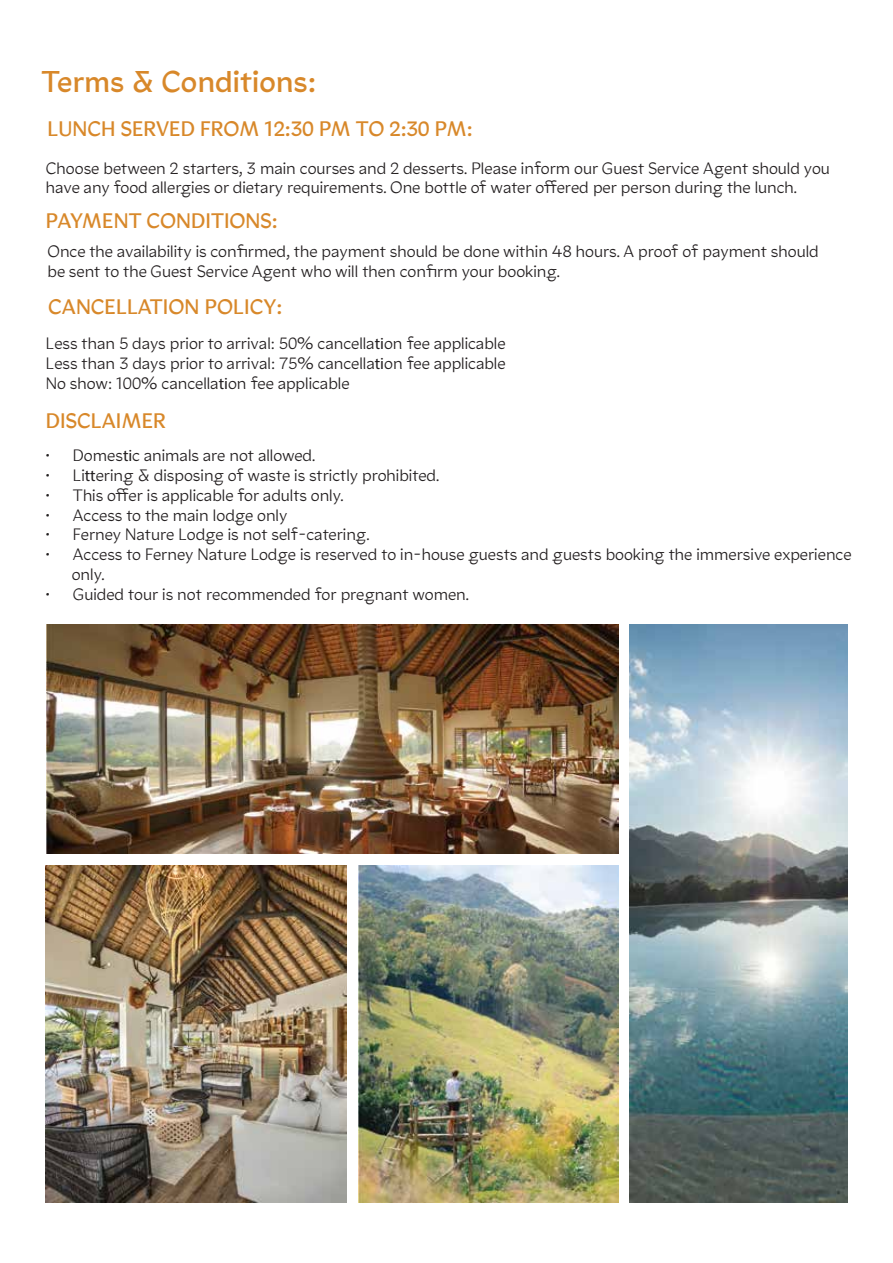
<style>
.page{position:relative;width:893px;height:1263px;background:#fff}
.page>*{position:absolute;margin:0;border:0;box-sizing:border-box;transform-origin:0 0}
.t1{font:600 30px "Yport";color:#d8882a}
.t2{font:600 21px "Yport";color:#d8882a}
.t3{font:16.5px/19.8px "Yport";color:#231f20}
.s1{font-family:"Myriad Pro"}
</style>
<div class="page">
<img style="left:47px;top:624px;width:572px;height:230px">
<img style="left:46px;top:865px;width:301px;height:337px">
<img style="left:358px;top:865px;width:261px;height:337px">
<img style="left:629px;top:624px;width:218px;height:578px">
<h1 class="t1" style="left:42px;top:62px;width:276px">Terms &amp; Conditions:</h1>
<p class="t2" style="left:48px;top:114px;width:426px">LUNCH SERVED FROM 12:30 PM TO 2:30 PM:</p>
<p class="t3" style="left:46px;top:158px;width:785px">Choose between 2 starters, 3 main courses and 2 desserts. Please inform our Guest Service Agent should you have any food allergies or dietary requirements. One bottle of water offered per person during the lunch.</p>
<p class="t2" style="left:46px;top:206px;width:233px">PAYMENT CONDITIONS:</p>
<p class="t3" style="left:48px;top:242px;width:773px">Once the availability is confirmed, the payment should be done within 48 hours. A proof of payment should be sent to the Guest Service Agent who will then confirm your booking.</p>
<p class="t2" style="left:48px;top:293px;width:235px">CANCELLATION POLICY:</p>
<p class="t3" style="left:46px;top:334px;width:461px;text-align:justify">Less than 5 days prior to arrival: 50% cancella<span class="s1">ti</span>on fee applicable Less than 3 days prior to arrival: 75% cancella<span class="s1">ti</span>on fee applicable No show: 100% cancella<span class="s1">ti</span>on fee applicable</p>
<p class="t2" style="left:46px;top:406px;width:122px">DISCLAIMER</p>
<p class="t3" style="left:46px;top:446px;width:271px">• Domes<span class="s1">ti</span>c animals are not allowed.</p>
<p class="t3" style="left:46px;top:465px;width:395px">• Li<span class="s1">tt</span>ering &amp; disposing of waste is strictly prohibited.</p>
<p class="t3" style="left:46px;top:485px;width:299px">• This offer is applicable for adults only.</p>
<p class="t3" style="left:46px;top:505px;width:243px">• Access to the main lodge only</p>
<p class="t3" style="left:46px;top:525px;width:325px">• Ferney Nature Lodge is not self-catering.</p>
<p class="t3" style="left:72px;top:545px;width:781px;text-indent:-26px">• Access to Ferney Nature Lodge is reserved to in-house guests and guests booking the immersive experience only.</p>
<p class="t3" style="left:46px;top:584px;width:425px">• Guided tour is not recommended for pregnant women.</p>
</div>
